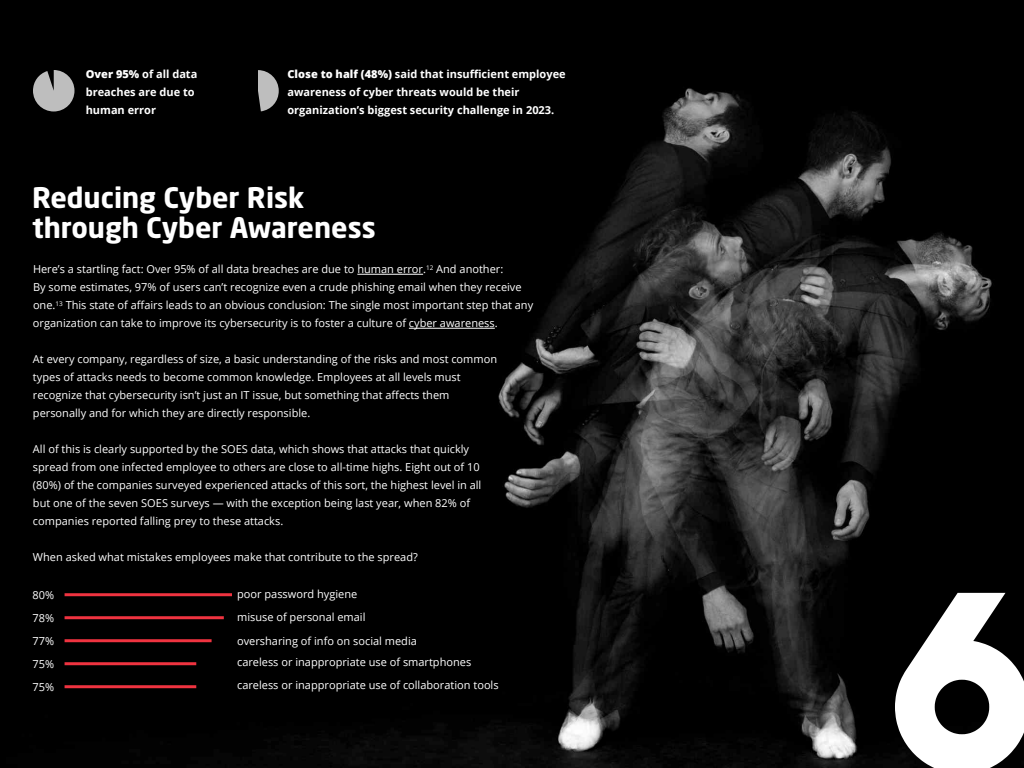
<style>
.page{position:relative;width:1024px;height:768px;background:#fff}
.page>*{position:absolute;margin:0;border:0;box-sizing:border-box;transform-origin:0 0}
.t1{font:700 28px/30px "Neo Sans W1 G";color:#fff}
.t2{font:11px/18px "Open Sans";color:#fff}
.t3{font:700 11px/18px "Open Sans";color:#fff}
.s1{font-weight:800}
</style>
<div class="page">
<img style="left:0;top:0;width:1024px;height:768px">
<hr style="left:357px;top:274px;width:66px;height:1px;background:#fff">
<hr style="left:409px;top:328px;width:86px;height:1px;background:#fff">
<svg style="left:895px;top:593px;width:129px;height:175px"></svg>
<hr style="left:65px;top:639px;width:147px;height:3px;background:#ef3340">
<hr style="left:65px;top:662px;width:131px;height:3px;background:#ef3340">
<hr style="left:65px;top:685px;width:131px;height:3px;background:#ef3340">
<hr style="left:65px;top:593px;width:167px;height:3px;background:#ef3340">
<hr style="left:65px;top:616px;width:159px;height:3px;background:#ef3340">
<svg style="left:33px;top:70px;width:41px;height:41px"></svg>
<svg style="left:258px;top:70px;width:21px;height:41px"></svg>
<p class="t3" style="left:86px;top:65px;width:113px"><span class="s1">Over 95%</span> of all data breaches are due to human error</p>
<p class="t3" style="left:288px;top:65px;width:280px"><span class="s1">Close to half (48%)</span> said that insufficient employee awareness of cyber threats would be their organization’s biggest security challenge in 2023.</p>
<h1 class="t1" style="left:32px;top:182px;width:345px">Reducing Cyber Risk through Cyber Awareness</h1>
<p class="t2" style="left:33px;top:260px;width:502px">Here’s a startling fact: Over 95% of all data breaches are due to human error.<sup>12</sup> And another:<br>By some estimates, 97% of users can’t recognize even a crude phishing email when they receive one.<sup>13</sup> This state of affairs leads to an obvious conclusion: The single most important step that any organization can take to improve its cybersecurity is to foster a culture of cyber awareness.</p>
<p class="t2" style="left:33px;top:350px;width:466px">At every company, regardless of size, a basic understanding of the risks and most common types of attacks needs to become common knowledge. Employees at all levels must recognize that cybersecurity isn’t just an IT issue, but something that affects them personally and for which they are directly responsible.</p>
<p class="t2" style="left:33px;top:440px;width:450px">All of this is clearly supported by the SOES data, which shows that attacks that quickly spread from one infected employee to others are close to all-time highs. Eight out of 10 (80%) of the companies surveyed experienced attacks of this sort, the highest level in all but one of the seven SOES surveys — with the exception being last year, when 82% of companies reported falling prey to these attacks.</p>
<p class="t2" style="left:33px;top:548px;width:386px">When asked what mistakes employees make that contribute to the spread?</p>
<p class="t2" style="left:32px;top:586px;width:23px">80%</p>
<p class="t2" style="left:237px;top:585px;width:122px">poor password hygiene</p>
<p class="t2" style="left:32px;top:607px;width:23px;line-height:22.8px;text-align:justify">78% 77% 75% 75%</p>
<p class="t2" style="left:237px;top:605px;width:181px;line-height:23.9px">misuse of personal email oversharing of info on social media</p>
<p class="t2" style="left:237px;top:650px;width:263px;line-height:23px">careless or inappropriate use of smartphones careless or inappropriate use of collaboration tools</p>
</div>
